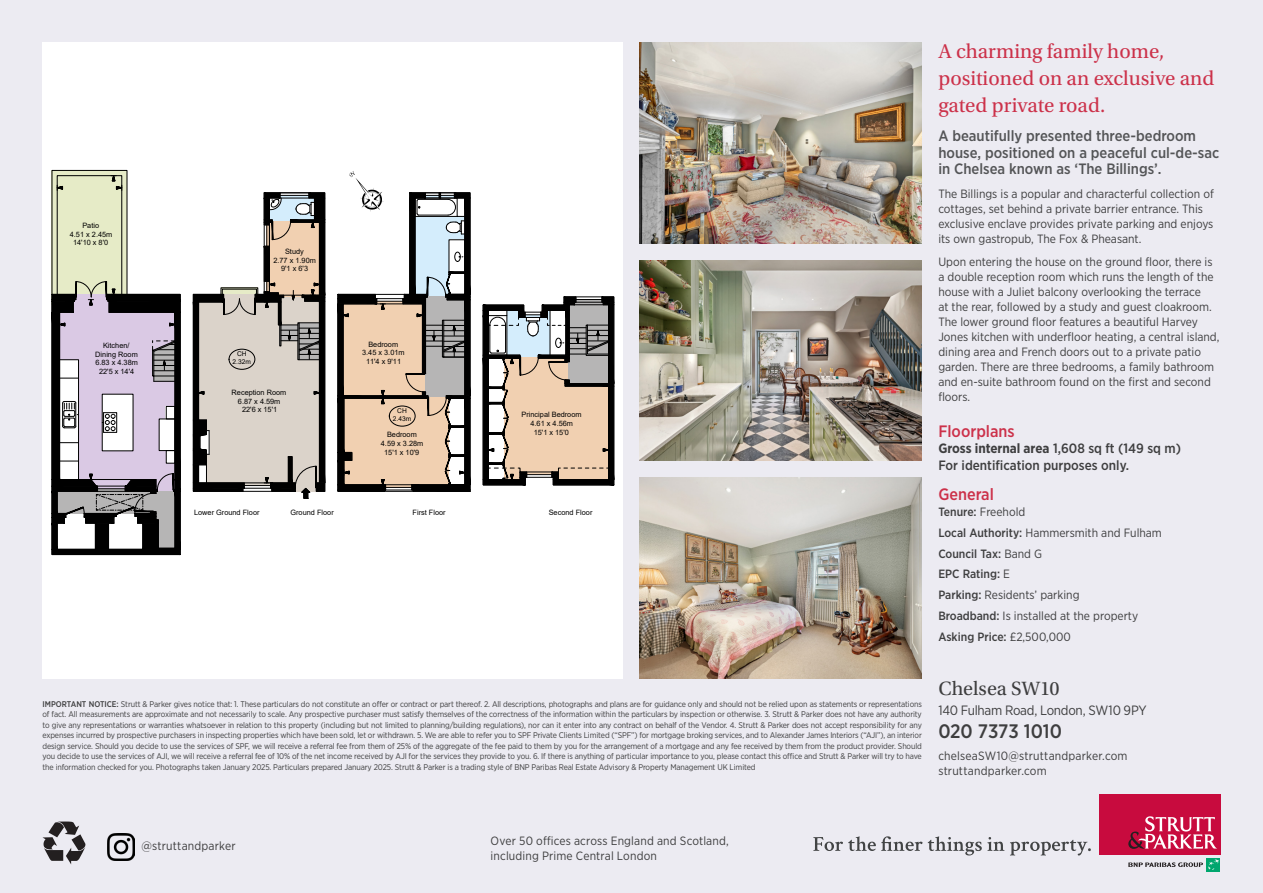
<style>
.page{position:relative;width:1263px;height:893px;background:#ecebf2}
.page>*{position:absolute;margin:0;border:0;box-sizing:border-box;transform-origin:0 0}
.Strapline{font:21px/27px "Utopia Std";color:#cc314a}
.page4_branch{font:20.25px "Utopia Std";letter-spacing:.005em;color:#3e3e3f}
.page4_phone{font:500 19.5px "Gotham Narrow";letter-spacing:-.005em;color:#3e3e3f}
.page2_Header{font:500 16.5px "Gotham Narrow";color:#cc314a}
.Page_2-long_strapline{font:500 15px/16.5px "Gotham Narrow";color:#545557}
.page2_Header-2{font:500 13.5px/16.5px "Gotham Narrow";color:#3e3e3f}
.page4_address{font:13.5px "Gotham Narrow";letter-spacing:-.02em;color:#3e3e3f}
.page2_Body{font:12px/15px "Gotham Narrow";color:#3e3e3f}
.page4_office{font:12px/15px "Gotham Narrow";letter-spacing:.015em;color:#3e3e3f}
.page2_Body-2{font:500 12px "Gotham Narrow";color:#3e3e3f}
.page4_website{font:12px "Gotham Narrow";letter-spacing:.015em;color:#3e3e3f}
.page4_email{font:12px "Gotham Narrow";letter-spacing:.015em;color:#3e3e3f}
.page4_inheader{font:8.25px/10.5px "Gotham Narrow";letter-spacing:-.015em;color:#3e3e3f;text-align:justify}
.t1{font:7.35px/8.9px "Arial";color:#000;text-align:center}
.t2{font:6.6px/7.9px "Arial";color:#000;text-align:center}
.s1{font-weight:500}
.s2{font-weight:700}
.s3{font-weight:400}
</style>
<div class="page">
<div style="left:43px;top:43px;width:580px;height:636px;background:#fff"></div>
<div style="left:52px;top:170px;width:75px;height:135px;background:#e6ebc7"></div>
<svg style="left:56px;top:185px;width:7px;height:5px"></svg>
<svg style="left:111px;top:175px;width:12px;height:15px"></svg>
<svg style="left:482px;top:296px;width:132px;height:190px;background:#ada094"></svg>
<svg style="left:193px;top:192px;width:132px;height:307px"></svg>
<svg style="left:337px;top:171px;width:134px;height:321px"></svg>
<svg style="left:51px;top:281px;width:130px;height:274px"></svg>
<img style="left:108px;top:834px;width:27px;height:27px">
<img style="left:640px;top:478px;width:282px;height:201px">
<img style="left:640px;top:260px;width:282px;height:201px">
<img style="left:640px;top:43px;width:282px;height:200px">
<svg style="left:43px;top:821px;width:42px;height:43px"></svg>
<svg style="left:813px;top:836px;width:278px;height:19px"></svg>
<div style="left:1206px;top:858px;width:14px;height:14px;background:#00a66e"></div>
<svg style="left:1128px;top:859px;width:91px;height:11px"></svg>
<div style="left:1099px;top:794px;width:121px;height:60px;background:#c80b3e"></div>
<svg style="left:1128px;top:816px;width:89px;height:33px"></svg>
<p class="t1" style="left:70px;top:221px;width:44px">Patio<br>4.51 x 2.45m<br>14'10 x 8'0</p>
<p class="t1" style="left:95px;top:341px;width:44px">Kitchen/<br>Dining Room<br>6.83 x 4.38m<br>22'5 x 14'4</p>
<p class="t1" style="left:273px;top:247px;width:44px">Study<br>2.77 x 1.90m<br>9'1 x 6'3</p>
<p class="t2" style="left:233px;top:350px;width:20px">CH<br>2.32m</p>
<p class="t1" style="left:232px;top:388px;width:56px">Reception Room<br>6.87 x 4.59m<br>22'6 x 15'1</p>
<p class="t1" style="left:362px;top:339px;width:44px">Bedroom<br>3.45 x 3.01m<br>11'4 x 9'11</p>
<p class="t2" style="left:393px;top:407px;width:20px">CH<br>2.43m</p>
<p class="t1" style="left:521px;top:410px;width:62px">Principal Bedroom<br>4.61 x 4.56m</p>
<p class="t1" style="left:387px;top:430px;width:31px">Bedroom</p>
<p class="t1" style="left:534px;top:427px;width:37px">15'1 x 15'0</p>
<p class="t1" style="left:381px;top:439px;width:44px">4.59 x 3.28m<br>15'1 x 10'9</p>
<p class="t1" style="left:194px;top:508px;width:67px">Lower Ground Floor</p>
<p class="t1" style="left:290px;top:508px;width:45px">Ground Floor</p>
<p class="t1" style="left:413px;top:508px;width:35px">First Floor</p>
<p class="t1" style="left:549px;top:508px;width:45px">Second Floor</p>
<p class="page4_inheader" style="left:43px;top:698px;width:881px"><span class="s1">IMPORTANT NOTICE:</span> Strutt &amp; Parker gives notice that: 1. These particulars do not constitute an offer or contract or part thereof. 2. All descriptions, photographs and plans are for guidance only and should not be relied upon as statements or representations of fact. All measurements are approximate and not necessarily to scale. Any prospective purchaser must satisfy themselves of the correctness of the information within the particulars by inspection or otherwise. 3. Strutt &amp; Parker does not have any authority to give any representations or warranties whatsoever in relation to this property (including but not limited to planning/building regulations), nor can it enter into any contract on behalf of the Vendor. 4. Strutt &amp; Parker does not accept responsibility for any expenses incurred by prospective purchasers in inspecting properties which have been sold, let or withdrawn. 5. We are able to refer you to SPF Private Clients Limited (“SPF”) for mortgage broking services, and to Alexander James Interiors (“AJI”), an interior design service. Should you decide to use the services of SPF, we will receive a referral fee from them of 25% of the aggregate of the fee paid to them by you for the arrangement of a mortgage and any fee received by them from the product provider. Should you decide to use the services of AJI, we will receive a referral fee of 10% of the net income received by AJI for the services they provide to you. 6. If there is anything of particular importance to you, please contact this office and Strutt &amp; Parker will try to have the information checked for you. Photographs taken January 2025. Particulars prepared January 2025. Strutt &amp; Parker is a trading style of BNP Paribas Real Estate Advisory &amp; Property Management UK Limited</p>
<p class="Strapline" style="left:938px;top:38px;width:278px">A charming family home, positioned on an exclusive and gated private road.</p>
<p class="Page_2-long_strapline" style="left:938px;top:127px;width:282px">A beautifully presented three-bedroom house, positioned on a peaceful cul-de-sac in Chelsea known as ‘The Billings’.</p>
<p class="page2_Body" style="left:938px;top:186px;width:277px">The Billings is a popular and characterful collection of cottages, set behind a private barrier entrance. This exclusive enclave provides private parking and enjoys its own gastropub, The Fox &amp; Pheasant.</p>
<p class="page2_Body" style="left:938px;top:254px;width:283px">Upon entering the house on the ground floor, there is a double reception room which runs the length of the house with a Juliet balcony overlooking the terrace<br>at the rear, followed by a study and guest cloakroom.<br>The lower ground floor features a beautiful Harvey Jones kitchen with underfloor heating, a central island, dining area and French doors out to a private patio garden. There are three bedrooms, a family bathroom and en-suite bathroom found on the first and second floors.</p>
<p class="page2_Header" style="left:938px;top:420px;width:78px">Floorplans</p>
<p class="page2_Header-2" style="left:938px;top:440px;width:244px"><span class="s2">Gross internal area</span> 1,608 sq ft (149 sq m)<br>For identification purposes only.</p>
<p class="page2_Header" style="left:938px;top:483px;width:57px">General</p>
<p class="page2_Body" style="left:938px;top:504px;width:88px"><span class="s1">Tenure:</span> Freehold</p>
<p class="page2_Body" style="left:938px;top:525px;width:225px"><span class="s1">Local Authority:</span> Hammersmith and Fulham</p>
<p class="page2_Body-2" style="left:938px;top:546px;width:105px">Council Tax: <span class="s3">Band G</span></p>
<p class="page2_Body-2" style="left:938px;top:567px;width:73px">EPC Rating: <span class="s3">E</span></p>
<p class="page2_Body" style="left:938px;top:587px;width:143px"><span class="s1">Parking:</span> Residents’ parking</p>
<p class="page2_Body" style="left:938px;top:608px;width:201px"><span class="s1">Broadband:</span> Is installed at the property</p>
<p class="page2_Body-2" style="left:938px;top:629px;width:134px">Asking Price: <span class="s3">£2,500,000</span></p>
<p class="page4_branch" style="left:938px;top:678px;width:123px">Chelsea SW10</p>
<p class="page4_address" style="left:938px;top:701px;width:210px">140 Fulham Road, London, SW10 9PY</p>
<p class="page4_phone" style="left:938px;top:719px;width:125px">020 7373 1010</p>
<p class="page4_email" style="left:938px;top:748px;width:191px">chelseaSW10@struttandparker.com</p>
<p class="page4_website" style="left:938px;top:763px;width:110px">struttandparker.com</p>
<p class="page4_website" style="left:141px;top:839px;width:96px">@struttandparker</p>
<p class="page4_office" style="left:491px;top:833px;width:240px">Over 50 offices across England and Scotland, including Prime Central London</p>
</div>
